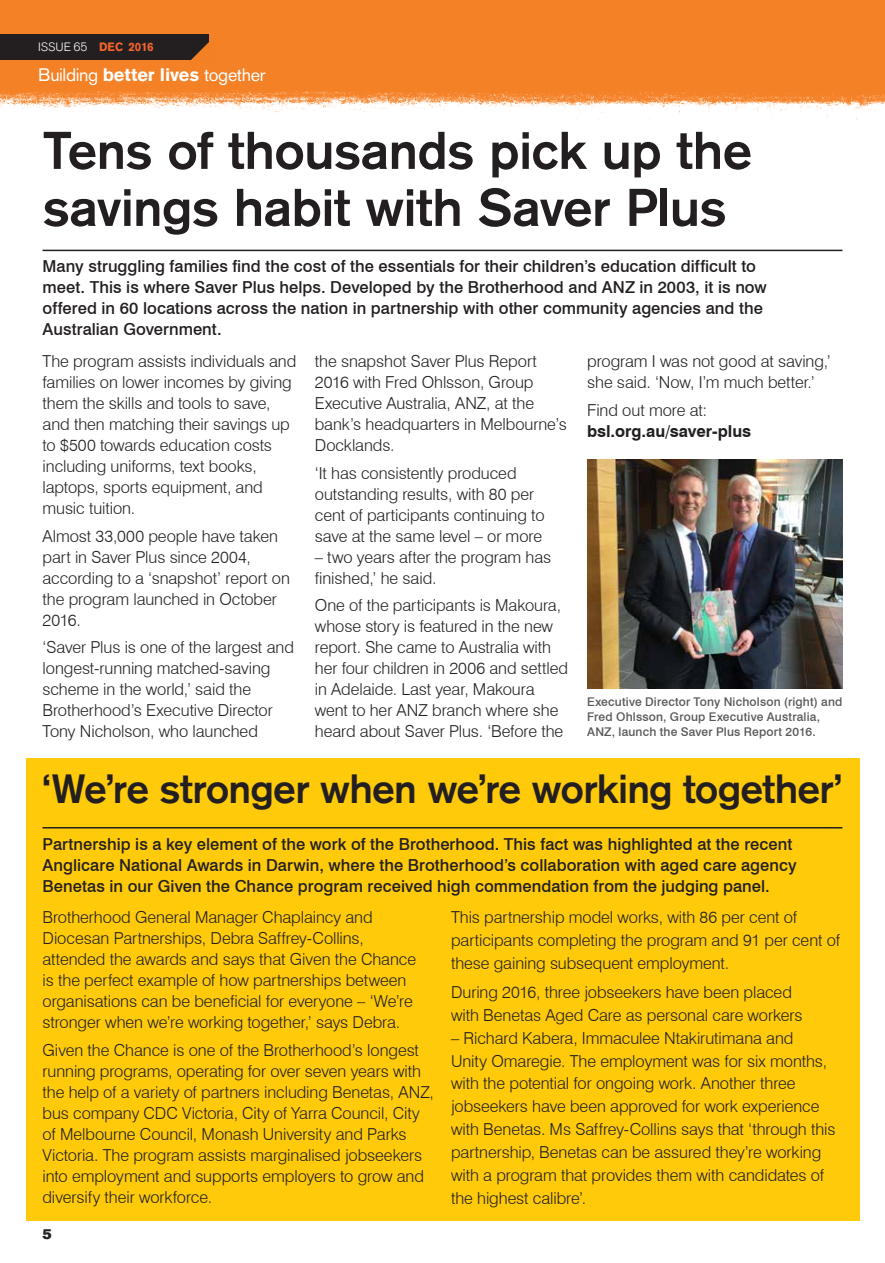
<style>
.page{position:relative;width:885px;height:1263px;background:#fff}
.page>*{position:absolute;margin:0;border:0;box-sizing:border-box;transform-origin:0 0}
.t1{font:500 52.5px/57px "Akzidenz Grotesk BQ";letter-spacing:-.015em;color:#231f20}
.t2{font:500 40.5px "Akzidenz Grotesk BQ";letter-spacing:-.02em;color:#231f20}
.t3{font:18px "Akzidenz Grotesk BQ";letter-spacing:-.02em;color:#fff}
.t4{font:300 16.5px/21px "Swiss 721 BT";letter-spacing:-.005em;color:#231f20}
.t5{font:500 16.5px/21px "Swiss 721 BT";letter-spacing:.005em;color:#231f20}
.t6{font:700 16.5px "Swiss 721 BTWGL4";color:#231f20}
.t7{font:14.25px "Akzidenz Grotesk BQ Super";color:#231f20}
.t8{font:500 12px/15px "Swiss 721 BT";letter-spacing:.015em;color:#57585a}
.t9{font:300 12px "Akzidenz Grotesk BQ";letter-spacing:-.005em;color:#fff}
.s1{font-weight:700;color:#f2642f}
.s2{font-weight:700}
</style>
<div class="page">
<img style="left:0;top:0;width:884px;height:119px">
<div style="left:0;top:34px;width:208px;height:26px;background:#231f20"></div>
<svg style="left:185px;top:36px;width:30px;height:29px"></svg>
<hr style="left:43px;top:250px;width:799px;height:1px;background:#231f20">
<img style="left:587px;top:459px;width:255px;height:229px">
<div style="left:26px;top:758px;width:833px;height:462px;background:#feca0a"></div>
<hr style="left:43px;top:827px;width:799px;height:1px;background:#231f20">
<p class="t9" style="left:38px;top:40px;width:117px">ISSUE 65 <span class="s1">DEC 2016</span></p>
<p class="t3" style="left:38px;top:64px;width:228px">Building <span class="s2">better lives</span> together</p>
<h1 class="t1" style="left:43px;top:121px;width:711px">Tens of thousands pick up the savings habit with Saver Plus</h1>
<p class="t5" style="left:43px;top:256px;width:725px">Many struggling families find the cost of the essentials for their children’s education difficult to meet. This is where Saver Plus helps. Developed by the Brotherhood and ANZ in 2003, it is now offered in 60 locations across the nation in partnership with other community agencies and the Australian Government.</p>
<p class="t4" style="left:43px;top:351px;width:255px">The program assists individuals and families on lower incomes by giving them the skills and tools to save, and then matching their savings up to $500 towards education costs including uniforms, text books, laptops, sports equipment, and music tuition.</p>
<p class="t4" style="left:43px;top:525px;width:249px">Almost 33,000 people have taken part in Saver Plus since 2004, according to a ‘snapshot’ report on the program launched in October<br>2016.</p>
<p class="t4" style="left:43px;top:636px;width:253px">‘Saver Plus is one of the largest and longest-running matched-saving scheme in the world,’ said the<br>Brotherhood’s Executive Director<br>Tony Nicholson, who launched</p>
<p class="t4" style="left:315px;top:351px;width:253px">the snapshot Saver Plus Report<br>2016 with Fred Ohlsson, Group<br>Executive Australia, ANZ, at the bank’s headquarters in Melbourne’s<br>Docklands.</p>
<p class="t4" style="left:315px;top:462px;width:231px">‘It has consistently produced outstanding results, with 80 per cent of participants continuing to save at the same level – or more</p>
<p class="t4" style="left:315px;top:546px;width:238px">– two years after the program has finished,’ he said.</p>
<p class="t4" style="left:315px;top:594px;width:255px">One of the participants is Makoura, whose story is featured in the new report. She came to Australia with her four children in 2006 and settled in Adelaide. Last year, Makoura went to her ANZ branch where she heard about Saver Plus. ‘Before the</p>
<p class="t4" style="left:587px;top:351px;width:245px">program I was not good at saving,’ she said. ‘Now, I’m much better.’</p>
<p class="t4" style="left:587px;top:399px;width:122px">Find out more at:</p>
<p class="t6" style="left:587px;top:419px;width:165px">bsl.org.au/saver-plus</p>
<p class="t8" style="left:587px;top:694px;width:257px">Executive Director Tony Nicholson (right) and<br>Fred Ohlsson, Group Executive Australia,<br>ANZ, launch the Saver Plus Report 2016.</p>
<h2 class="t2" style="left:43px;top:764px;width:801px">‘We’re stronger when we’re working together’</h2>
<p class="t5" style="left:43px;top:833px;width:755px">Partnership is a key element of the work of the Brotherhood. This fact was highlighted at the recent<br>Anglicare National Awards in Darwin, where the Brotherhood’s collaboration with aged care agency<br>Benetas in our Given the Chance program received high commendation from the judging panel.</p>
<p class="t4" style="left:43px;top:907px;width:375px">Brotherhood General Manager Chaplaincy and Diocesan Partnerships, Debra Saffrey-Collins, attended the awards and says that Given the Chance is the perfect example of how partnerships between organisations can be beneficial for everyone – ‘We’re stronger when we’re working together,’ says Debra.</p>
<p class="t4" style="left:43px;top:1039px;width:393px">Given the Chance is one of the Brotherhood’s longest running programs, operating for over seven years with the help of a variety of partners including Benetas, ANZ, bus company CDC Victoria, City of Yarra Council, City of Melbourne Council, Monash University and Parks Victoria. The program assists marginalised jobseekers into employment and supports employers to grow and diversify their workforce.</p>
<p class="t4" style="left:451px;top:906px;width:390px;line-height:22.8px">This partnership model works, with 86 per cent of participants completing the program and 91 per cent of these gaining subsequent employment.</p>
<p class="t4" style="left:451px;top:981px;width:353px;line-height:22.8px">During 2016, three jobseekers have been placed with Benetas Aged Care as personal care workers</p>
<p class="t4" style="left:451px;top:1026px;width:386px;line-height:22.8px">– Richard Kabera, Immaculee Ntakirutimana and<br>Unity Omaregie. The employment was for six months, with the potential for ongoing work. Another three jobseekers have been approved for work experience with Benetas. Ms Saffrey-Collins says that ‘through this partnership, Benetas can be assured they’re working with a program that provides them with candidates of the highest calibre’.</p>
<p class="t7" style="left:43px;top:1226px;width:11px">5</p>
</div>
